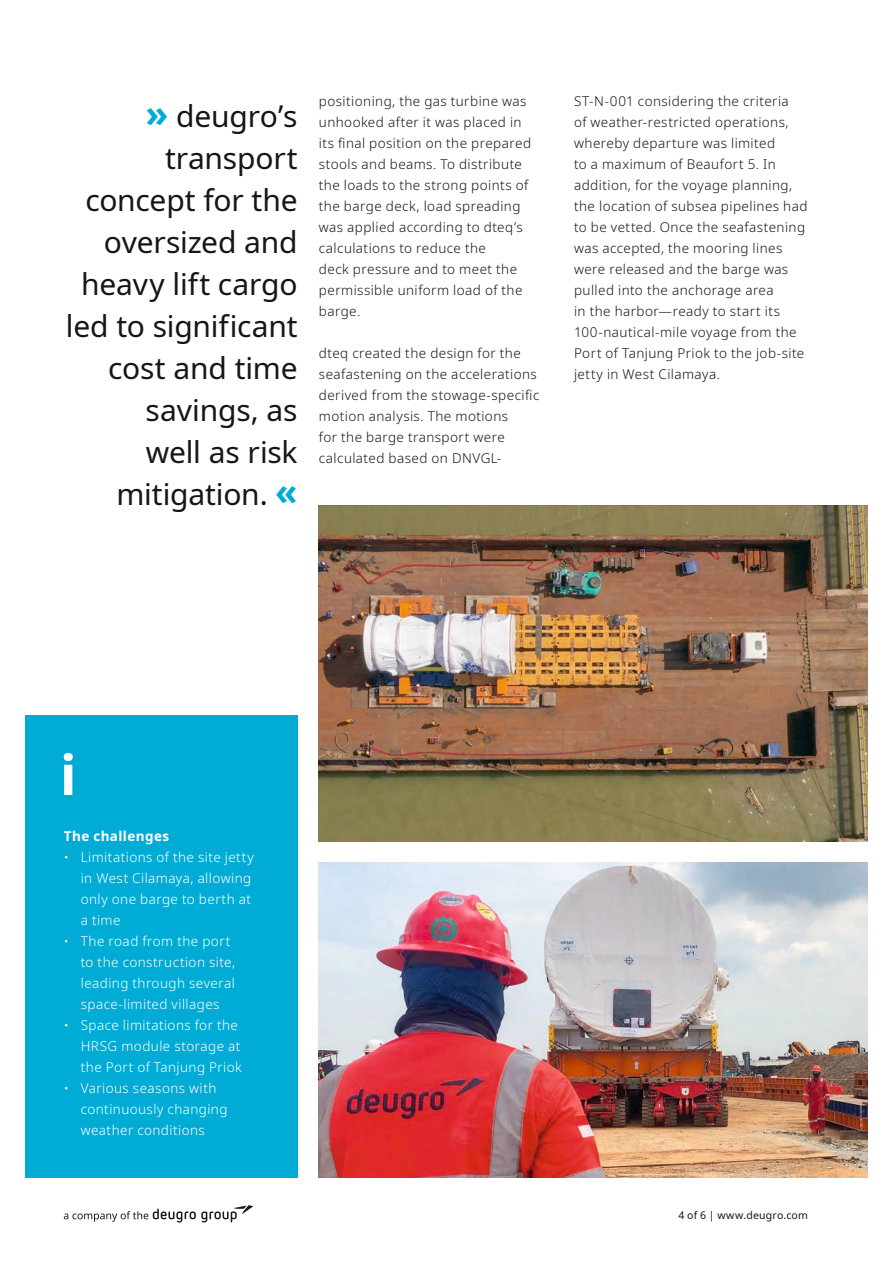
<style>
.page{position:relative;width:893px;height:1263px;background:#fff}
.page>*{position:absolute;margin:0;border:0;box-sizing:border-box;transform-origin:0 0}
.t1{font:30px/42px "Noto Sans";letter-spacing:-.005em;color:#151616;text-align:right}
.t2{font:300 13.5px/21px "Noto Sans";letter-spacing:.03em;color:#151616}
.t3{font:300 13.5px/21px "Noto Sans";letter-spacing:.03em;color:#fff}
.t4{font:700 13.5px "Noto Sans";letter-spacing:.03em;color:#fff}
.t5{font:10.5px "Noto Sans";letter-spacing:.02em;color:#151616}
.s1{font-weight:700;font-size:37.5px;color:#00acd6}
</style>
<div class="page">
<svg style="left:64px;top:1205px;width:189px;height:17px"></svg>
<div style="left:26px;top:715px;width:272px;height:462px;background:#00acd6"></div>
<svg style="left:64px;top:753px;width:9px;height:42px"></svg>
<img style="left:319px;top:862px;width:548px;height:315px">
<img style="left:319px;top:505px;width:548px;height:336px">
<h1 class="t1" style="left:66px;top:96px;width:233px"><span class="s1">»</span> deugro’s transport concept for the oversized and heavy lift cargo led to significant cost and time savings, as<br>well as risk mitigation. <span class="s1">«</span></h1>
<p class="t2" style="left:319px;top:91px;width:214px">positioning, the gas turbine was unhooked after it was placed in its final position on the prepared stools and beams. To distribute the loads to the strong points of the barge deck, load spreading was applied according to dteq’s calculations to reduce the<br>deck pressure and to meet the permissible uniform load of the barge.</p>
<p class="t2" style="left:319px;top:343px;width:222px">dteq created the design for the seafastening on the accelerations derived from the stowage-specific motion analysis. The motions<br>for the barge transport were calculated based on DNVGL-</p>
<p class="t2" style="left:574px;top:91px;width:235px">ST-N-001 considering the criteria<br>of weather-restricted operations, whereby departure was limited<br>to a maximum of Beaufort 5. In addition, for the voyage planning, the location of subsea pipelines had to be vetted. Once the seafastening was accepted, the mooring lines were released and the barge was pulled into the anchorage area<br>in the harbor—ready to start its<br>100-nautical-mile voyage from the<br>Port of Tanjung Priok to the job-site jetty in West Cilamaya.</p>
<p class="t4" style="left:64px;top:827px;width:107px">The challenges</p>
<p class="t3" style="left:81px;top:847px;width:174px;text-indent:-17px">• Limitations of the site jetty in West Cilamaya, allowing only one barge to berth at a time</p>
<p class="t3" style="left:81px;top:931px;width:156px;text-indent:-17px">• The road from the port to the construction site, leading through several space-limited villages</p>
<p class="t3" style="left:81px;top:1015px;width:163px;text-indent:-17px">• Space limitations for the<br>HRSG module storage at the Port of Tanjung Priok</p>
<p class="t3" style="left:81px;top:1078px;width:148px;text-indent:-17px">• Various seasons with continuously changing weather conditions</p>
<p class="t5" style="left:678px;top:1208px;width:131px">4 of 6 | www.deugro.com</p>
</div>
